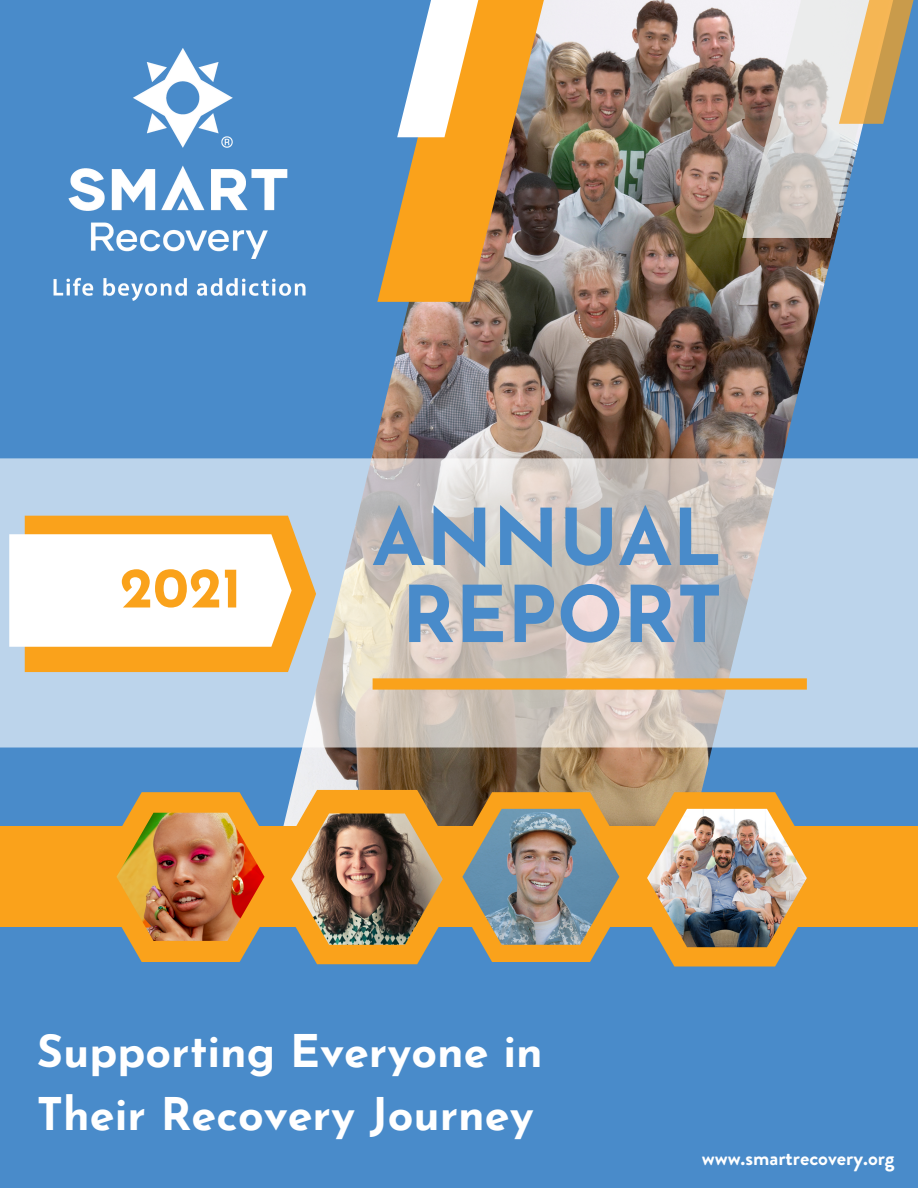
<style>
.page{position:relative;width:918px;height:1188px;background:#498bca}
.page>*{position:absolute;margin:0;border:0;box-sizing:border-box;transform-origin:0 0}
.t1{font:700 78px/77.1px "Josefin Sans";color:#498bca;text-align:center}
.t2{font:700 57px "Josefin Sans";color:#faa21b}
.t3{font:700 45px/63px "Josefin Sans";color:#fff}
.t4{font:700 21px "Brandon Grotesque";color:#fff}
</style>
<div class="page">
<img style="left:292px;top:0;width:544px;height:790px">
<svg style="left:377px;top:0;width:180px;height:302px"></svg>
<svg style="left:0;top:458px;width:918px;height:290px"></svg>
<svg style="left:25px;top:516px;width:291px;height:156px;fill:#faa21b"></svg>
<div style="left:0;top:826px;width:918px;height:101px;background:#faa21b"></div>
<div style="left:373px;top:678px;width:434px;height:12px;background:#faa21b"></div>
<img style="left:116px;top:790px;width:691px;height:177px">
<img style="left:462px;top:809px;width:157px;height:136px">
<div style="left:9px;top:534px;width:283px;height:113px;background:#fff"></div>
<svg style="left:397px;top:0;width:92px;height:137px"></svg>
<svg style="left:742px;top:0;width:172px;height:238px"></svg>
<img style="left:53px;top:9px;width:299px;height:306px">
<p class="t2" style="left:120px;top:565px;width:123px">2021</p>
<h1 class="t1" style="left:372px;top:507px;width:352px">ANNUAL<br>REPORT</h1>
<p class="t3" style="left:37px;top:1024px;width:507px">Supporting Everyone in<br>Their Recovery Journey</p>
<p class="t4" style="left:702px;top:1143px;width:194px">www.smartrecovery.org</p>
</div>
